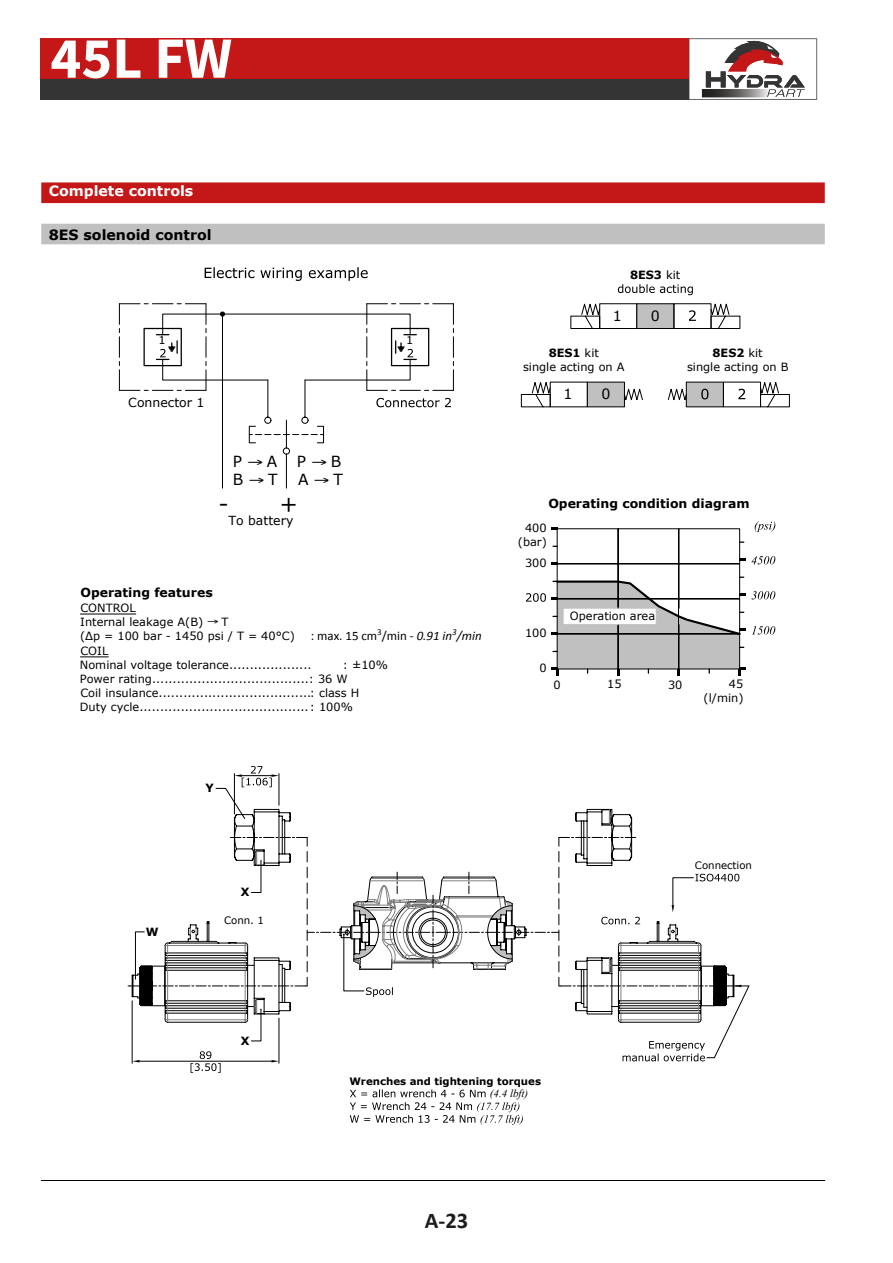
<style>
.page{position:relative;width:893px;height:1263px;background:#fff}
.page>*{position:absolute;margin:0;border:0;box-sizing:border-box;transform-origin:0 0}
.t1{font:700 58.5px "Source Sans Pro";color:#fff}
.t2{font:22.65px "Verdana";color:#000}
.t3{font:700 22.5px "Calibri";color:#1d1d1b}
.t4{font:15.3px/18.6px "Verdana";color:#000}
.t5{font:700 14.25px "Verdana";color:#000}
.t6{font:700 14.25px "Verdana";color:#fff}
.t7{font:14.25px "Verdana";color:#000}
.t8{font:700 12.45px "Verdana";color:#000}
.t9{font:12.45px "Verdana";color:#000}
.t10{font:11.4px/14.1px "Verdana";color:#000;text-align:center}
.t11{font:700 11.4px "Verdana";color:#000}
.t12{font:italic 10.95px "Times New Roman";color:#000}
.t13{font:700 10.2px "Verdana";color:#000}
.t14{font:10.2px "Verdana";color:#000}
.s1{font-weight:400}
.s2{font-weight:700}
.s3{font-family:"Calibri";font-size:12.9px}
.s4{font-family:"Calibri";font-style:italic;font-size:12.9px}
</style>
<div class="page">
<div style="left:41px;top:182px;width:784px;height:21px;background:#c41718"></div>
<hr style="left:41px;top:1180px;width:784px;height:1px;background:#000">
<div style="left:41px;top:224px;width:784px;height:20px;background:#c0c0c0"></div>
<svg style="left:282px;top:498px;width:14px;height:14px"></svg>
<svg style="left:205px;top:267px;width:163px;height:14px"></svg>
<svg style="left:618px;top:284px;width:75px;height:11px"></svg>
<svg style="left:570px;top:303px;width:171px;height:26px"></svg>
<svg style="left:521px;top:381px;width:122px;height:27px"></svg>
<svg style="left:760px;top:381px;width:30px;height:27px"></svg>
<svg style="left:668px;top:382px;width:77px;height:25px"></svg>
<hr style="left:80px;top:614px;width:56px;height:1px;background:#000">
<svg style="left:80px;top:657px;width:28px;height:1px"></svg>
<hr style="left:618px;top:529px;width:1px;height:79px;background:#000">
<hr style="left:678px;top:529px;width:1px;height:96px;background:#000">
<hr style="left:557px;top:563px;width:183px;height:1px;background:#000">
<svg style="left:551px;top:563px;width:6px;height:2px"></svg>
<svg style="left:551px;top:528px;width:6px;height:2px"></svg>
<svg style="left:740px;top:556px;width:35px;height:8px"></svg>
<svg style="left:755px;top:521px;width:20px;height:11px"></svg>
<svg style="left:119px;top:303px;width:335px;height:186px"></svg>
<svg style="left:350px;top:1089px;width:173px;height:36px"></svg>
<svg style="left:526px;top:577px;width:249px;height:98px"></svg>
<svg style="left:127px;top:766px;width:623px;height:307px"></svg>
<div style="left:40px;top:38px;width:649px;height:42px;background:#c41718"></div>
<div style="left:40px;top:79px;width:649px;height:21px;background:#343434"></div>
<svg style="left:689px;top:38px;width:128px;height:62px"></svg>
<h1 class="t1" style="left:50px;top:19px;width:183px">45L FW</h1>
<p class="t6" style="left:49px;top:182px;width:146px">Complete controls</p>
<p class="t5" style="left:49px;top:225px;width:164px">8ES solenoid control</p>
<p class="t10" style="left:159px;top:333px;width:9px">1</p>
<p class="t9" style="left:128px;top:395px;width:78px">Connector 1</p>
<h3 class="t4" style="left:233px;top:452px;width:46px">P → A<br>B → T</h3>
<h3 class="t4" style="left:297px;top:452px;width:48px">P → B<br>A → T</h3>
<h2 class="t2" style="left:218px;top:489px;width:12px">-</h2>
<p class="t9" style="left:229px;top:513px;width:66px">To battery</p>
<p class="t10" style="left:406px;top:333px;width:9px">1</p>
<p class="t11" style="left:630px;top:267px;width:52px">8ES3 <span class="s1">kit</span></p>
<p class="t7" style="left:613px;top:306px;width:11px">1</p>
<p class="t7" style="left:651px;top:307px;width:11px">0</p>
<p class="t10" style="left:523px;top:346px;width:103px"><span class="s2">8ES1</span> kit<br>single acting on A</p>
<p class="t10" style="left:687px;top:346px;width:103px"><span class="s2">8ES2</span> kit<br>single acting on B</p>
<p class="t7" style="left:563px;top:385px;width:11px">1</p>
<p class="t7" style="left:601px;top:385px;width:11px">0</p>
<p class="t8" style="left:548px;top:495px;width:203px">Operating condition diagram</p>
<p class="t10" style="left:518px;top:520px;width:31px;text-align:right">400 (bar)</p>
<p class="t10" style="left:525px;top:555px;width:23px">300</p>
<p class="t8" style="left:80px;top:585px;width:134px">Operating features</p>
<p class="t10" style="left:80px;top:600px;width:403px;text-align:left">CONTROL<br>Internal leakage A(B) → T<br>(Δp = 100 bar - 1450 psi / T = 40°C) <span class="s3">: max. 15 cm</span><sup>3</sup><span class="s3">/min -</span> <span class="s4">0.91 in</span><sup>3</sup><span class="s4">/min<br></span>COIL<br>Nominal voltage tolerance....................</p>
<p class="t10" style="left:525px;top:626px;width:23px">100</p>
<p class="t10" style="left:80px;top:657px;width:310px;text-align:left;text-indent:263px">: ±10% Power rating......................................: 36 W<br>Coil insulance.....................................: class H Duty cycle.........................................: 100%</p>
<p class="t10" style="left:539px;top:661px;width:9px">0</p>
<p class="t10" style="left:570px;top:609px;width:87px">Operation area</p>
<p class="t10" style="left:554px;top:677px;width:9px">0</p>
<p class="t10" style="left:607px;top:677px;width:16px">15</p>
<p class="t10" style="left:668px;top:677px;width:16px">30</p>
<p class="t10" style="left:704px;top:677px;width:41px;text-align:right">45 (l/min)</p>
<p class="t11" style="left:146px;top:924px;width:14px">W</p>
<p class="t11" style="left:206px;top:780px;width:10px">Y</p>
<p class="t11" style="left:241px;top:885px;width:10px">X</p>
<p class="t14" style="left:224px;top:914px;width:42px">Conn. 1</p>
<p class="t14" style="left:695px;top:858px;width:59px">Connection</p>
<p class="t11" style="left:241px;top:1033px;width:10px">X</p>
<p class="t13" style="left:349px;top:1074px;width:193px">Wrenches and tightening torques</p>
<p class="t12" style="left:490px;top:1086px;width:40px">(4.4 lbft)</p>
<h3 class="t3" style="left:425px;top:1205px;width:45px">A-23</h3>
</div>
